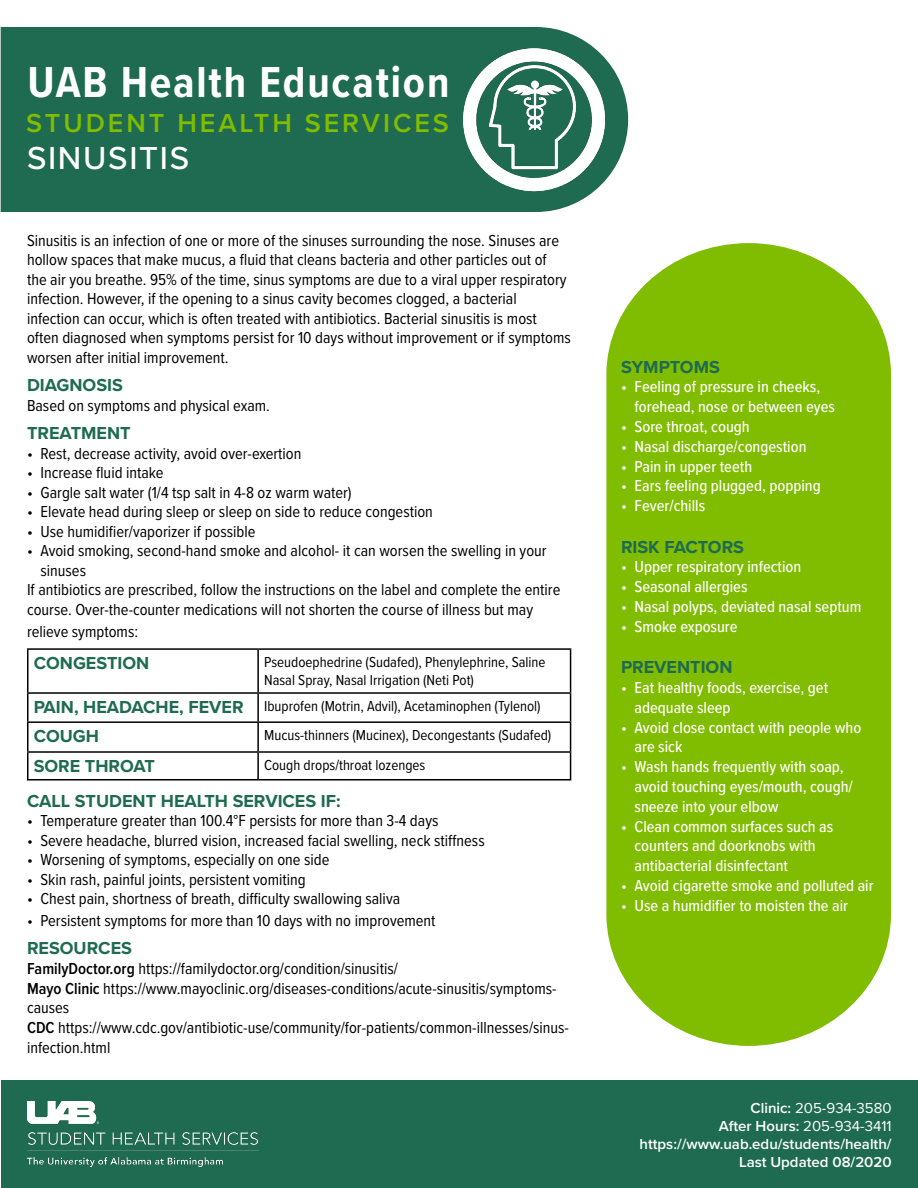
<style>
.page{position:relative;width:918px;height:1188px;background:#fff}
.page>*{position:absolute;margin:0;border:0;box-sizing:border-box;transform-origin:0 0}
.t1{font:700 45px "Proxima Nova Cond";letter-spacing:.04em;color:#fff}
.t2{font:500 33px "Proxima Nova";letter-spacing:.05em;color:#fff}
.t3{font:600 27px "Proxima Nova";letter-spacing:.11em;color:#80bc00}
.t4{font:700 18px "Proxima Nova";color:#1e6b52}
.t5{font:16.5px/19.5px "Proxima Nova Cond";color:#000}
.t6{font:500 16.5px/19.8px "Proxima Nova Cond";color:#fff}
.t7{font:15px/18px "Proxima Nova Cond";color:#000}
.t8{font:600 15px/18px "Proxima Nova";color:#fff;text-align:right}
.s1{font-weight:600}
.s2{font-weight:400}
</style>
<div class="page">
<div style="left:1px;top:27px;width:627px;height:185px;background:#1e6b52"></div>
<div style="left:1px;top:1080px;width:917px;height:108px;background:#1e6b52"></div>
<img style="left:28px;top:1101px;width:231px;height:66px">
<img style="left:461px;top:47px;width:146px;height:145px">
<svg style="left:606px;top:243px;width:285px;height:803px;background:#92c525"></svg>
<hr style="left:27px;top:648px;width:231px;height:2px;background:#000">
<hr style="left:27px;top:650px;width:1px;height:42px;background:#000">
<hr style="left:258px;top:648px;width:313px;height:2px;background:#000">
<hr style="left:257px;top:650px;width:2px;height:42px;background:#000">
<hr style="left:570px;top:650px;width:1px;height:42px;background:#000">
<hr style="left:27px;top:692px;width:231px;height:2px;background:#000">
<hr style="left:258px;top:692px;width:313px;height:2px;background:#000">
<hr style="left:257px;top:694px;width:2px;height:27px;background:#000">
<hr style="left:27px;top:721px;width:231px;height:2px;background:#000">
<hr style="left:258px;top:721px;width:313px;height:2px;background:#000">
<hr style="left:257px;top:723px;width:2px;height:28px;background:#000">
<hr style="left:27px;top:751px;width:231px;height:2px;background:#000">
<svg style="left:27px;top:694px;width:1px;height:85px"></svg>
<hr style="left:258px;top:751px;width:313px;height:2px;background:#000">
<hr style="left:257px;top:753px;width:2px;height:26px;background:#000">
<svg style="left:570px;top:694px;width:1px;height:85px"></svg>
<hr style="left:27px;top:779px;width:231px;height:2px;background:#000">
<hr style="left:258px;top:779px;width:313px;height:2px;background:#000">
<h1 class="t1" style="left:28px;top:49px;width:423px">UAB Health Education</h1>
<h3 class="t3" style="left:26px;top:103px;width:424px">STUDENT HEALTH SERVICES</h3>
<p class="t2" style="left:27px;top:134px;width:164px">SINUSITIS</p>
<p class="t5" style="left:27px;top:230px;width:545px">Sinusitis is an infection of one or more of the sinuses surrounding the nose. Sinuses are hollow spaces that make mucus, a fluid that cleans bacteria and other particles out of<br>the air you breathe. 95% of the time, sinus symptoms are due to a viral upper respiratory infection. However, if the opening to a sinus cavity becomes clogged, a bacterial infection can occur, which is often treated with antibiotics. Bacterial sinusitis is most often diagnosed when symptoms persist for 10 days without improvement or if symptoms worsen after initial improvement.</p>
<p class="t4" style="left:27px;top:372px;width:97px">DIAGNOSIS</p>
<p class="t5" style="left:27px;top:395px;width:244px">Based on symptoms and physical exam.</p>
<p class="t4" style="left:27px;top:420px;width:105px">TREATMENT</p>
<p class="t5" style="left:27px;top:443px;width:276px">• Rest, decrease activity, avoid over-exertion</p>
<p class="t5" style="left:27px;top:463px;width:138px">• Increase fluid intake</p>
<p class="t5" style="left:27px;top:482px;width:326px">• Gargle salt water (1/4 tsp salt in 4-8 oz warm water)</p>
<p class="t5" style="left:27px;top:502px;width:407px">• Elevate head during sleep or sleep on side to reduce congestion</p>
<p class="t5" style="left:27px;top:521px;width:230px">• Use humidifier/vaporizer if possible</p>
<p class="t5" style="left:40px;top:541px;width:508px;text-indent:-14px">• Avoid smoking, second-hand smoke and alcohol- it can worsen the swelling in your sinuses</p>
<p class="t5" style="left:27px;top:580px;width:535px">If antibiotics are prescribed, follow the instructions on the label and complete the entire course. Over-the-counter medications will not shorten the course of illness but may</p>
<p class="t5" style="left:27px;top:621px;width:113px">relieve symptoms:</p>
<p class="t4" style="left:34px;top:650px;width:117px">CONGESTION</p>
<p class="t7" style="left:264px;top:652px;width:283px">Pseudoephedrine (Sudafed), Phenylephrine, Saline<br>Nasal Spray, Nasal Irrigation (Neti Pot)</p>
<p class="t4" style="left:34px;top:694px;width:211px">PAIN, HEADACHE, FEVER</p>
<p class="t7" style="left:264px;top:696px;width:278px">Ibuprofen (Motrin, Advil), Acetaminophen (Tylenol)</p>
<p class="t4" style="left:34px;top:723px;width:67px">COUGH</p>
<p class="t7" style="left:264px;top:725px;width:289px">Mucus-thinners (Mucinex), Decongestants (Sudafed)</p>
<p class="t4" style="left:34px;top:753px;width:123px">SORE THROAT</p>
<p class="t7" style="left:264px;top:755px;width:163px">Cough drops/throat lozenges</p>
<p class="t4" style="left:27px;top:787px;width:315px">CALL STUDENT HEALTH SERVICES IF:</p>
<p class="t5" style="left:27px;top:810px;width:413px">• Temperature greater than 100.4°F persists for more than 3-4 days</p>
<p class="t5" style="left:27px;top:830px;width:459px">• Severe headache, blurred vision, increased facial swelling, neck stiffness</p>
<p class="t5" style="left:27px;top:849px;width:304px">• Worsening of symptoms, especially on one side</p>
<p class="t5" style="left:27px;top:869px;width:280px">• Skin rash, painful joints, persistent vomiting</p>
<p class="t5" style="left:27px;top:888px;width:375px">• Chest pain, shortness of breath, difficulty swallowing saliva</p>
<p class="t5" style="left:27px;top:910px;width:410px">• Persistent symptoms for more than 10 days with no improvement</p>
<p class="t4" style="left:27px;top:935px;width:106px">RESOURCES</p>
<p class="t5" style="left:27px;top:958px;width:372px"><span class="s1">FamilyDoctor.org</span> https://familydoctor.org/condition/sinusitis/</p>
<p class="t5" style="left:27px;top:978px;width:531px"><span class="s1">Mayo Clinic</span> https://www.mayoclinic.org/diseases-conditions/acute-sinusitis/symptoms&shy;causes</p>
<p class="t5" style="left:27px;top:1017px;width:543px"><span class="s1">CDC</span> https://www.cdc.gov/antibiotic-use/community/for-patients/common-illnesses/sinus&shy;infection.html</p>
<p class="t4" style="left:621px;top:353px;width:100px">SYMPTOMS</p>
<p class="t6" style="left:634px;top:376px;width:202px;text-indent:-14px">• Feeling of pressure in cheeks, forehead, nose or between eyes</p>
<p class="t6" style="left:621px;top:416px;width:130px">• Sore throat, cough</p>
<p class="t6" style="left:621px;top:436px;width:187px">• Nasal discharge/congestion</p>
<p class="t6" style="left:621px;top:456px;width:133px">• Pain in upper teeth</p>
<p class="t6" style="left:621px;top:475px;width:201px">• Ears feeling plugged, popping</p>
<p class="t6" style="left:621px;top:495px;width:86px">• Fever/chills</p>
<p class="t4" style="left:621px;top:533px;width:125px">RISK FACTORS</p>
<p class="t6" style="left:621px;top:556px;width:182px">• Upper respiratory infection</p>
<p class="t6" style="left:621px;top:576px;width:128px">• Seasonal allergies</p>
<p class="t6" style="left:621px;top:596px;width:242px">• Nasal polyps, deviated nasal septum</p>
<p class="t6" style="left:621px;top:616px;width:118px">• Smoke exposure</p>
<p class="t4" style="left:621px;top:654px;width:113px">PREVENTION</p>
<p class="t6" style="left:634px;top:677px;width:195px;text-indent:-14px">• Eat healthy foods, exercise, get adequate sleep</p>
<p class="t6" style="left:634px;top:717px;width:228px;text-indent:-14px">• Avoid close contact with people who are sick</p>
<p class="t6" style="left:634px;top:756px;width:220px;text-indent:-14px">• Wash hands frequently with soap, avoid touching eyes/mouth, cough/ sneeze into your elbow</p>
<p class="t6" style="left:634px;top:816px;width:200px;text-indent:-14px">• Clean common surfaces such as counters and doorknobs with antibacterial disinfectant</p>
<p class="t6" style="left:621px;top:875px;width:254px">• Avoid cigarette smoke and polluted air</p>
<p class="t6" style="left:621px;top:895px;width:229px">• Use a humidifier to moisten the air</p>
<p class="t8" style="left:639px;top:1098px;width:254px">Clinic: <span class="s2">205-934-3580<br></span>After Hours: <span class="s2">205-934-3411 </span>https://www.uab.edu/students/health/<br>Last Updated 08/2020</p>
</div>
